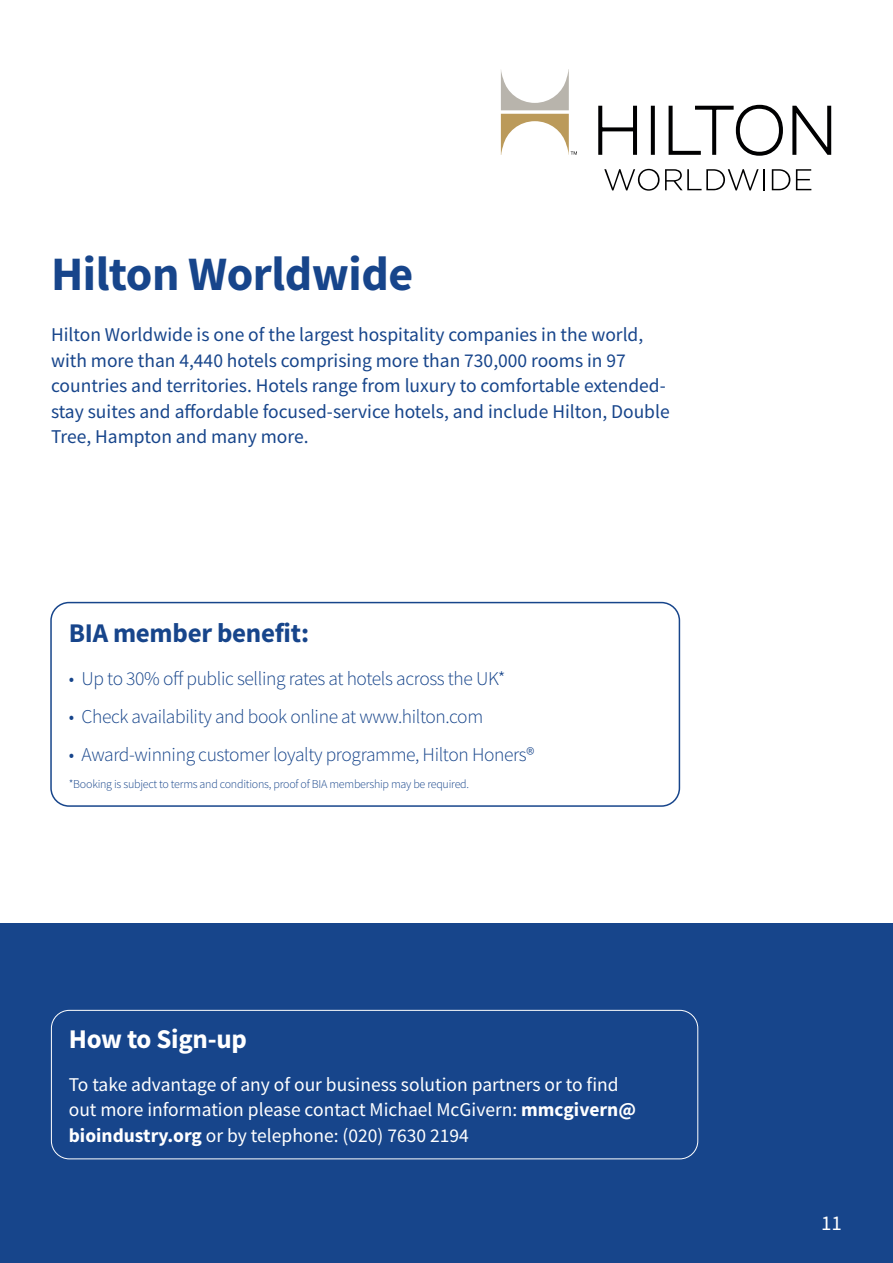
<style>
.page{position:relative;width:893px;height:1263px;background:#fff}
.page>*{position:absolute;margin:0;border:0;box-sizing:border-box;transform-origin:0 0}
.t1{font:700 48px "Source Sans Pro";letter-spacing:-.01em;color:#17458b}
.t2{font:700 27px "Source Sans Pro";letter-spacing:-.01em;color:#17458b}
.t3{font:700 27px "Source Sans Pro";letter-spacing:-.01em;color:#fff}
.t4{font:21px "Source Sans Pro";color:#fff}
.t5{font:19.5px/25.5px "Source Sans Pro";color:#17458b}
.t6{font:19.5px/25.5px "Source Sans Pro";color:#fff}
.t7{font:300 19.5px "Source Sans Pro";letter-spacing:-.02em;color:#17458b}
.t8{font:300 12px "Source Sans Pro";letter-spacing:-.02em;color:#17458b}
.s1{font-weight:700}
</style>
<div class="page">
<div style="left:0;top:924px;width:893px;height:339px;background:#17458b"></div>
<svg style="left:598px;top:104px;width:234px;height:52px"></svg>
<svg style="left:501px;top:69px;width:76px;height:86px"></svg>
<svg style="left:604px;top:169px;width:161px;height:22px"></svg>
<svg style="left:772px;top:169px;width:18px;height:21px"></svg>
<svg style="left:796px;top:169px;width:15px;height:21px"></svg>
<div style="left:50px;top:602px;width:630px;height:205px;border:2px solid #17458b;border-radius:18px"></div>
<div style="left:51px;top:1010px;width:647px;height:149px;border:1px solid #fff;border-radius:18px"></div>
<h1 class="t1" style="left:51px;top:242px;width:364px">Hilton Worldwide</h1>
<p class="t5" style="left:51px;top:322px;width:620px">Hilton Worldwide is one of the largest hospitality companies in the world, with more than 4,440 hotels comprising more than 730,000 rooms in 97 countries and territories. Hotels range from luxury to comfortable extended&shy;stay suites and affordable focused-service hotels, and include Hilton, Double Tree, Hampton and many more.</p>
<h2 class="t2" style="left:69px;top:615px;width:242px">BIA member benefit:</h2>
<p class="t7" style="left:69px;top:666px;width:438px">• Up to 30% off public selling rates at hotels across the UK*</p>
<p class="t7" style="left:69px;top:704px;width:416px">• Check availability and book online at www.hilton.com</p>
<p class="t7" style="left:69px;top:743px;width:467px">• Award-winning customer loyalty programme, Hilton Honers®</p>
<p class="t8" style="left:69px;top:777px;width:402px">*Booking is subject to terms and conditions, proof of BIA membership may be required.</p>
<h2 class="t3" style="left:69px;top:1021px;width:180px">How to Sign-up</h2>
<p class="t6" style="left:69px;top:1071px;width:569px">To take advantage of any of our business solution partners or to find out more information please contact Michael McGivern: <span class="s1">mmcgivern@ bioindustry.org</span> or by telephone: (020) 7630 2194</p>
<p class="t4" style="left:821px;top:1209px;width:22px">11</p>
</div>
